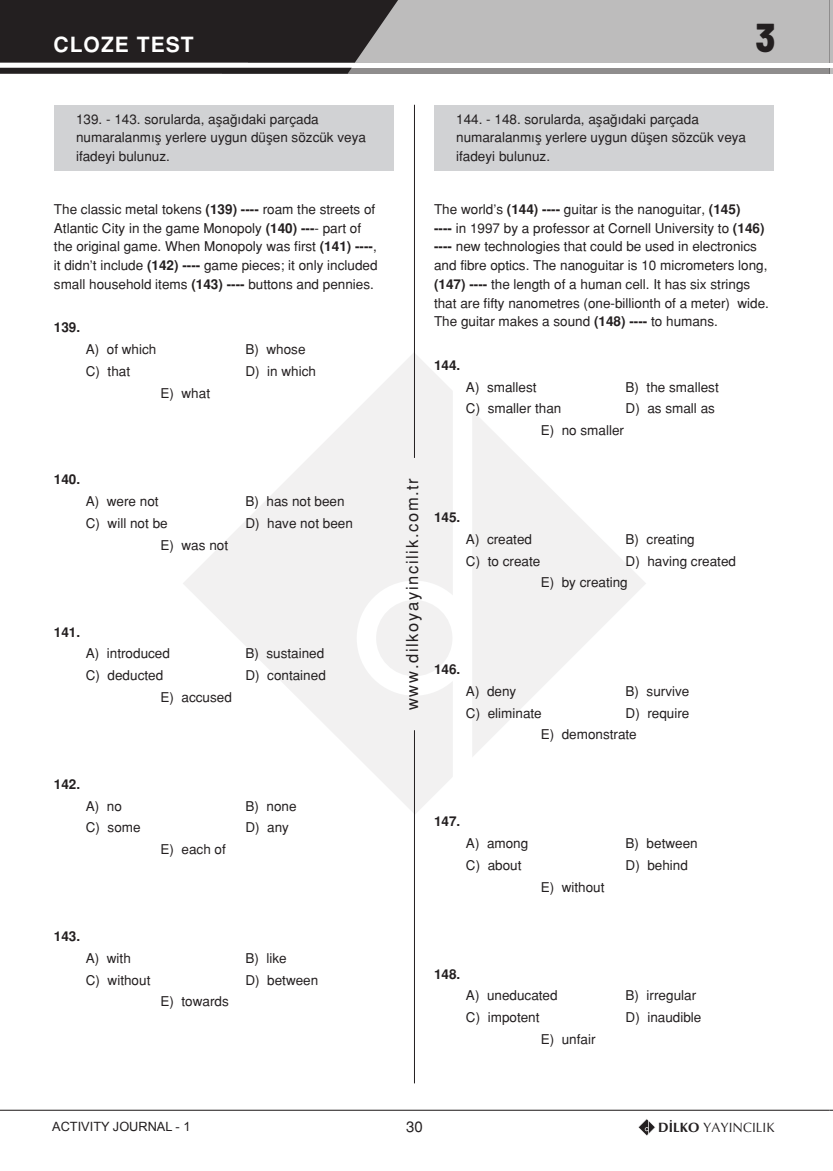
<style>
.page{position:relative;width:833px;height:1171px;background:#fff}
.page>*{position:absolute;margin:0;border:0;box-sizing:border-box;transform-origin:0 0}
.t1{font:800 semi-condensed 40.2px "Barlow";color:#231f20}
.t2{font:700 21px "Helvetica Tr";letter-spacing:.05em;color:#fff}
.t3{font:16.5px "Helvetica Tr";letter-spacing:.1em;color:#231f20}
.t4{font:15px "Helvetica Tr";color:#231f20}
.CEVAP{font:13.5px/18.8px "Helvetica Tr";color:#231f20}
.SORU{font:700 13.5px "Helvetica Tr";color:#231f20}
.t5{font:13.5px "Optima Tr";color:#231f20}
.t6{font:12.75px "Arial";color:#231f20}
.s1{font-weight:700}
.s2{font-family:"Optima Bold Tr"}
</style>
<div class="page">
<svg style="left:183px;top:352px;width:463px;height:462px"></svg>
<hr style="left:414px;top:105px;width:1px;height:353px;background:#231f20">
<hr style="left:414px;top:730px;width:1px;height:353px;background:#231f20">
<svg style="left:829px;top:68px;width:3px;height:6px"></svg>
<hr style="left:829px;top:0;width:3px;height:63px;background:#231f20">
<svg style="left:638px;top:1119px;width:17px;height:16px"></svg>
<div style="left:221px;top:68px;width:608px;height:6px;background:#8f8d8d"></div>
<div style="left:247px;top:0;width:582px;height:63px;background:#bdbcbc"></div>
<hr style="left:0;top:1109px;width:829px;height:1px;background:#231f20">
<div style="left:54px;top:105px;width:339px;height:65px;background:#d1d2d4"></div>
<div style="left:434px;top:105px;width:338px;height:65px;background:#d1d2d4"></div>
<svg style="left:0;top:0;width:398px;height:74px;background:#3a3738"></svg>
<p class="t2" style="left:53px;top:32px;width:142px">CLOZE TEST</p>
<p class="CEVAP" style="left:76px;top:109px;width:291px">139. - 143. sorularda, aşağıdaki parçada numaralanmış yerlere uygun düşen sözcük veya ifadeyi bulunuz.</p>
<p class="CEVAP" style="left:54px;top:199px;width:325px">The classic metal tokens <span class="s1">(139) ----</span> roam the streets of Atlantic City in the game Monopoly <span class="s1">(140) ---</span>- part of the original game. When Monopoly was first <span class="s1">(141) ----</span>, it didn’t include <span class="s1">(142) ----</span> game pieces; it only included small household items <span class="s1">(143) ----</span> buttons and pennies.</p>
<p class="SORU" style="left:54px;top:319px;width:28px">139.</p>
<p class="CEVAP" style="left:86px;top:340px;width:72px">A) of which</p>
<p class="CEVAP" style="left:245px;top:340px;width:62px">B) whose</p>
<p class="CEVAP" style="left:86px;top:361px;width:46px">C) that</p>
<p class="CEVAP" style="left:245px;top:361px;width:72px">D) in which</p>
<p class="CEVAP" style="left:160px;top:383px;width:51px">E) what</p>
<p class="SORU" style="left:54px;top:471px;width:28px">140.</p>
<p class="CEVAP" style="left:86px;top:492px;width:74px">A) were not</p>
<p class="CEVAP" style="left:245px;top:492px;width:101px">B) has not been</p>
<p class="CEVAP" style="left:86px;top:513px;width:83px">C) will not be</p>
<p class="CEVAP" style="left:245px;top:513px;width:109px">D) have not been</p>
<p class="CEVAP" style="left:160px;top:535px;width:69px">E) was not</p>
<p class="SORU" style="left:54px;top:623px;width:28px">141.</p>
<p class="CEVAP" style="left:86px;top:644px;width:86px">A) introduced</p>
<p class="CEVAP" style="left:245px;top:644px;width:80px">B) sustained</p>
<p class="CEVAP" style="left:86px;top:666px;width:79px">C) deducted</p>
<p class="CEVAP" style="left:245px;top:666px;width:82px">D) contained</p>
<p class="CEVAP" style="left:160px;top:687px;width:73px">E) accused</p>
<p class="SORU" style="left:54px;top:775px;width:28px">142.</p>
<p class="CEVAP" style="left:86px;top:796px;width:38px">A) no</p>
<p class="CEVAP" style="left:245px;top:796px;width:53px">B) none</p>
<p class="CEVAP" style="left:86px;top:818px;width:56px">C) some</p>
<p class="CEVAP" style="left:245px;top:818px;width:45px">D) any</p>
<p class="CEVAP" style="left:160px;top:839px;width:67px">E) each of</p>
<p class="SORU" style="left:54px;top:928px;width:28px">143.</p>
<p class="CEVAP" style="left:86px;top:948px;width:47px">A) with</p>
<p class="CEVAP" style="left:245px;top:948px;width:43px">B) like</p>
<p class="CEVAP" style="left:86px;top:970px;width:66px">C) without</p>
<p class="CEVAP" style="left:245px;top:970px;width:74px">D) between</p>
<p class="CEVAP" style="left:160px;top:991px;width:70px">E) towards</p>
<p class="t1" style="left:755px;top:9px;width:21px">3</p>
<p class="CEVAP" style="left:456px;top:109px;width:291px">144. - 148. sorularda, aşağıdaki parçada numaralanmış yerlere uygun düşen sözcük veya ifadeyi bulunuz.</p>
<p class="CEVAP" style="left:434px;top:199px;width:336px">The world’s <span class="s1">(144) ----</span> guitar is the nanoguitar, <span class="s1">(145)<br>----</span> in 1997 by a professor at Cornell University to <span class="s1">(146) ----</span> new technologies that could be used in electronics and fibre optics. The nanoguitar is 10 micrometers long, <span class="s1">(147) ----</span> the length of a human cell. It has six strings that are fifty nanometres (one-billionth of a meter) wide.<br>The guitar makes a sound <span class="s1">(148) ----</span> to humans.</p>
<p class="SORU" style="left:434px;top:357px;width:28px">144.</p>
<p class="CEVAP" style="left:465px;top:377px;width:72px">A) smallest</p>
<p class="CEVAP" style="left:625px;top:377px;width:95px">B) the smallest</p>
<p class="CEVAP" style="left:465px;top:399px;width:97px">C) smaller than</p>
<p class="CEVAP" style="left:625px;top:399px;width:91px">D) as small as</p>
<p class="CEVAP" style="left:540px;top:421px;width:85px">E) no smaller</p>
<p class="t3" style="left:402px;top:710px;width:233px;rotate:-90deg">www.dilkoyayincilik.com.tr</p>
<p class="SORU" style="left:434px;top:509px;width:28px">145.</p>
<p class="CEVAP" style="left:465px;top:529px;width:68px">A) created</p>
<p class="CEVAP" style="left:625px;top:529px;width:71px">B) creating</p>
<p class="CEVAP" style="left:465px;top:551px;width:76px">C) to create</p>
<p class="CEVAP" style="left:625px;top:551px;width:112px">D) having created</p>
<p class="CEVAP" style="left:540px;top:573px;width:89px">E) by creating</p>
<p class="SORU" style="left:434px;top:661px;width:28px">146.</p>
<p class="CEVAP" style="left:465px;top:681px;width:52px">A) deny</p>
<p class="CEVAP" style="left:625px;top:681px;width:65px">B) survive</p>
<p class="CEVAP" style="left:465px;top:703px;width:77px">C) eliminate</p>
<p class="CEVAP" style="left:625px;top:703px;width:65px">D) require</p>
<p class="CEVAP" style="left:540px;top:725px;width:98px">E) demonstrate</p>
<p class="SORU" style="left:434px;top:813px;width:28px">147.</p>
<p class="CEVAP" style="left:465px;top:833px;width:64px">A) among</p>
<p class="CEVAP" style="left:625px;top:833px;width:74px">B) between</p>
<p class="CEVAP" style="left:465px;top:855px;width:57px">C) about</p>
<p class="CEVAP" style="left:625px;top:855px;width:64px">D) behind</p>
<p class="CEVAP" style="left:540px;top:877px;width:65px">E) without</p>
<p class="SORU" style="left:434px;top:965px;width:28px">148.</p>
<p class="CEVAP" style="left:465px;top:985px;width:93px">A) uneducated</p>
<p class="CEVAP" style="left:625px;top:985px;width:72px">B) irregular</p>
<p class="CEVAP" style="left:465px;top:1007px;width:75px">C) impotent</p>
<p class="CEVAP" style="left:625px;top:1007px;width:77px">D) inaudible</p>
<p class="CEVAP" style="left:540px;top:1029px;width:56px">E) unfair</p>
<p class="t6" style="left:52px;top:1118px;width:140px">ACTIVITY JOURNAL - 1</p>
<p class="t4" style="left:406px;top:1117px;width:18px">30</p>
<p class="t5" style="left:657px;top:1119px;width:118px"><span class="s2">DİLKO</span> YAYINCILIK</p>
</div>
